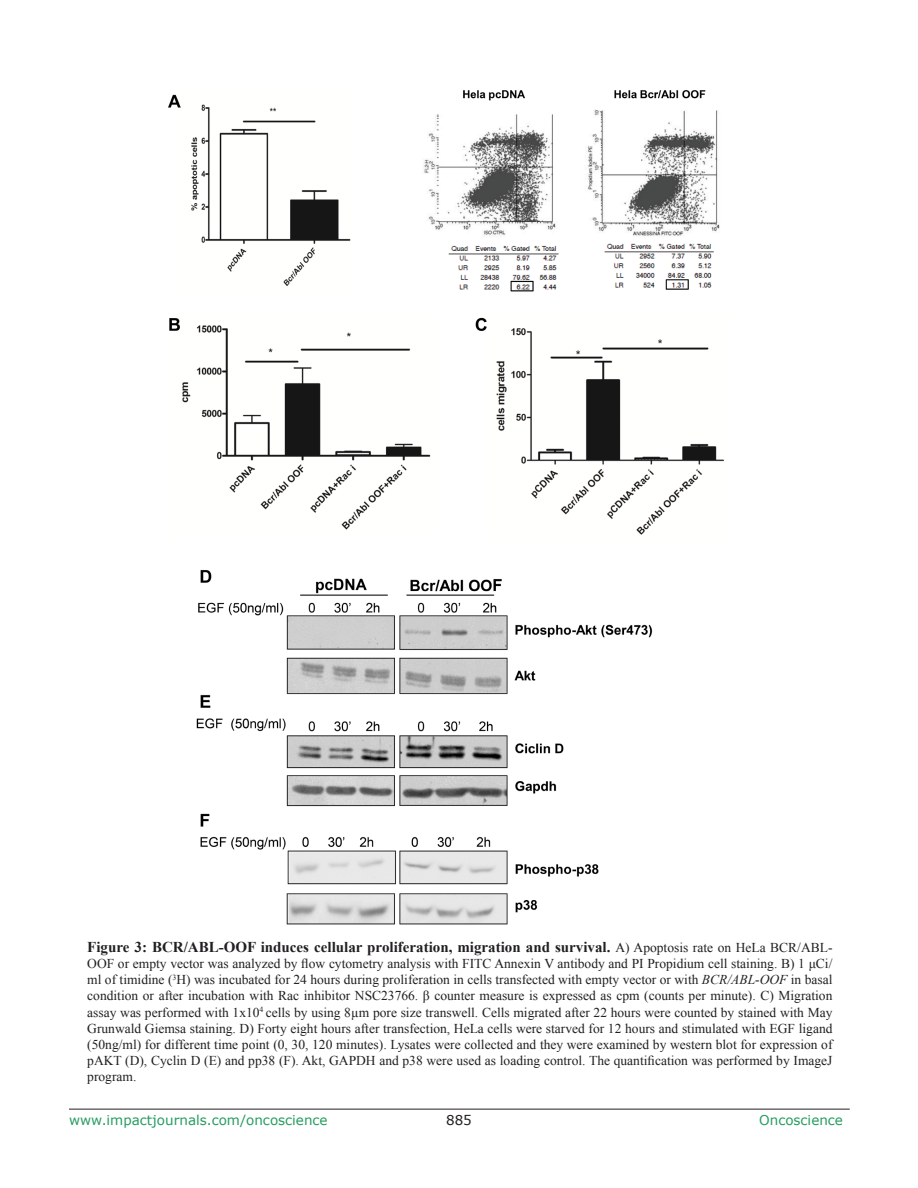
<style>
.page{position:relative;width:918px;height:1188px;background:#fff}
.page>*{position:absolute;margin:0;border:0;box-sizing:border-box;transform-origin:0 0}
.FigureText{font:700 15px "Times New Roman";color:#221f22}
.FigureText-2{font:13.5px/16.2px "Times New Roman";color:#221f22;text-align:justify}
.t1{font:13.5px "Verdana";color:#279c60}
.t2{font:13.5px "Verdana";color:#221f22}
.s1{font-weight:400;font-size:13.5px}
.s2{font-style:italic}
</style>
<div class="page">
<hr style="left:69px;top:1109px;width:781px;height:1px;background:#231f20">
<img style="left:168px;top:90px;width:556px;height:835px">
<p class="FigureText" style="left:87px;top:936px;width:747px">Figure 3: BCR/ABL-OOF induces cellular proliferation, migration and survival. <span class="s1">A) Apoptosis rate on HeLa BCR/ABL-</span></p>
<p class="FigureText-2" style="left:87px;top:955px;width:747px">OOF or empty vector was analyzed by flow cytometry analysis with FITC Annexin V antibody and PI Propidium cell staining. B) 1 μCi/ ml of timidine (<sup>3</sup>H) was incubated for 24 hours during proliferation in cells transfected with empty vector or with <span class="s2">BCR/ABL-OOF</span> in basal condition or after incubation with Rac inhibitor NSC23766. β counter measure is expressed as cpm (counts per minute). C) Migration assay was performed with 1x10<sup>4</sup> cells by using 8µm pore size transwell. Cells migrated after 22 hours were counted by stained with May Grunwald Giemsa staining. D) Forty eight hours after transfection, HeLa cells were starved for 12 hours and stimulated with EGF ligand (50ng/ml) for different time point (0, 30, 120 minutes). Lysates were collected and they were examined by western blot for expression of pAKT (D), Cyclin D (E) and pp38 (F). Akt, GAPDH and p38 were used as loading control. The quantification was performed by ImageJ program.</p>
<p class="t1" style="left:69px;top:1111px;width:260px">www.impactjournals.com/oncoscience</p>
<p class="t2" style="left:446px;top:1111px;width:27px">885</p>
<p class="t1" style="left:759px;top:1111px;width:85px">Oncoscience</p>
</div>
